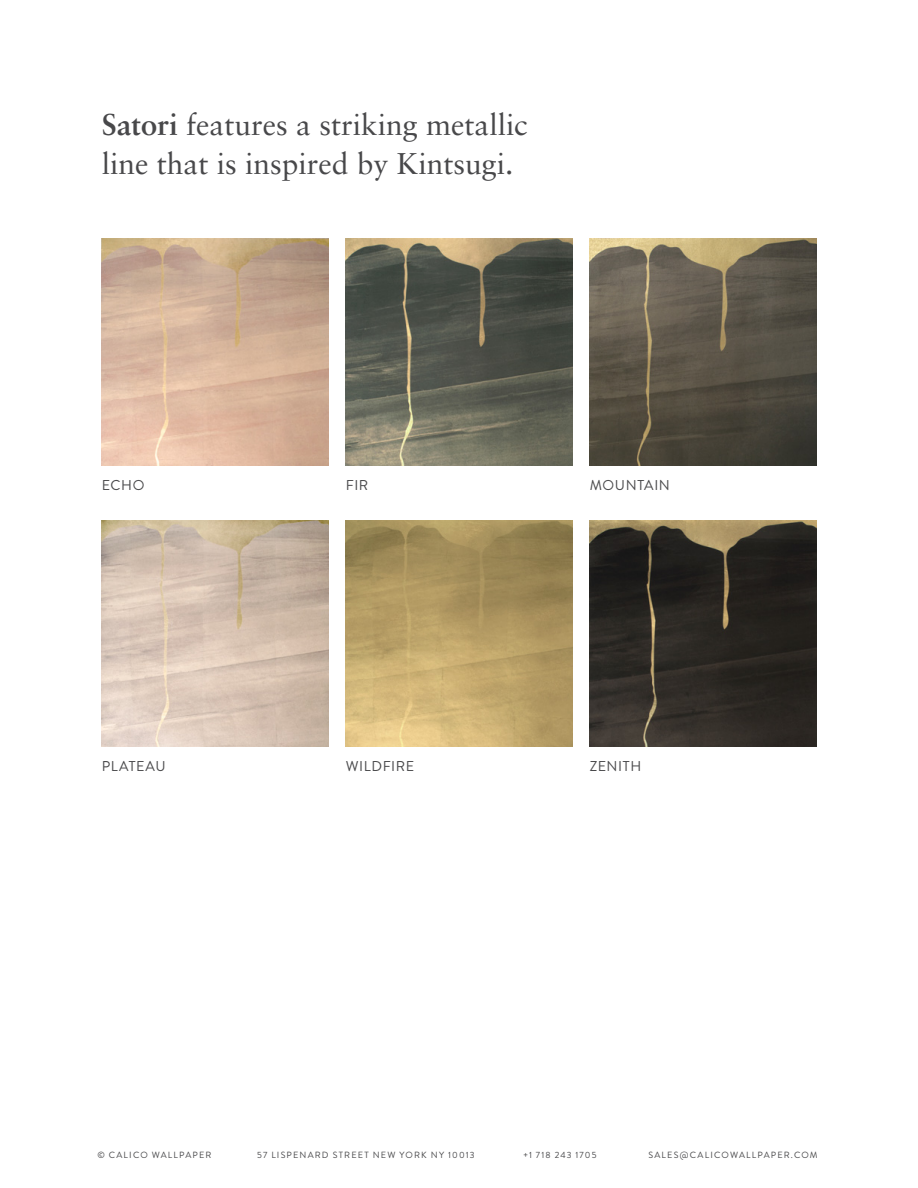
<style>
.page{position:relative;width:918px;height:1188px;background:#fff}
.page>*{position:absolute;margin:0;border:0;box-sizing:border-box;transform-origin:0 0}
.t1{font:30px/39px "Sabon LT Pro";color:#48484a}
.t2{font:14.25px "Brandon Grotesque";letter-spacing:.04em;color:#48484a}
.t3{font:9px "Brandon Grotesque";letter-spacing:.13em;color:#48484a}
.s1{font-weight:700}
</style>
<div class="page">
<img style="left:102px;top:239px;width:226px;height:226px">
<img style="left:102px;top:520px;width:226px;height:227px">
<img style="left:590px;top:239px;width:226px;height:226px">
<img style="left:346px;top:239px;width:226px;height:226px">
<img style="left:346px;top:520px;width:226px;height:227px">
<img style="left:590px;top:520px;width:226px;height:227px">
<h1 class="t1" style="left:102px;top:104px;width:428px"><span class="s1">Satori</span> features a striking metallic line that is inspired by Kintsugi.</h1>
<h2 class="t2" style="left:102px;top:475px;width:44px">ECHO</h2>
<h2 class="t2" style="left:102px;top:756px;width:65px">PLATEAU</h2>
<h2 class="t2" style="left:346px;top:475px;width:24px">FIR</h2>
<h2 class="t2" style="left:346px;top:756px;width:70px">WILDFIRE</h2>
<h2 class="t2" style="left:590px;top:475px;width:82px">MOUNTAIN</h2>
<h2 class="t2" style="left:590px;top:756px;width:53px">ZENITH</h2>
<p class="t3" style="left:97px;top:1149px;width:116px">© CALICO WALLPAPER</p>
<p class="t3" style="left:257px;top:1149px;width:219px">57 LISPENARD STREET NEW YORK NY 10013</p>
<p class="t3" style="left:523px;top:1149px;width:75px">+1 718 243 1705</p>
<p class="t3" style="left:648px;top:1149px;width:171px">SALES@CALICOWALLPAPER.COM</p>
</div>
